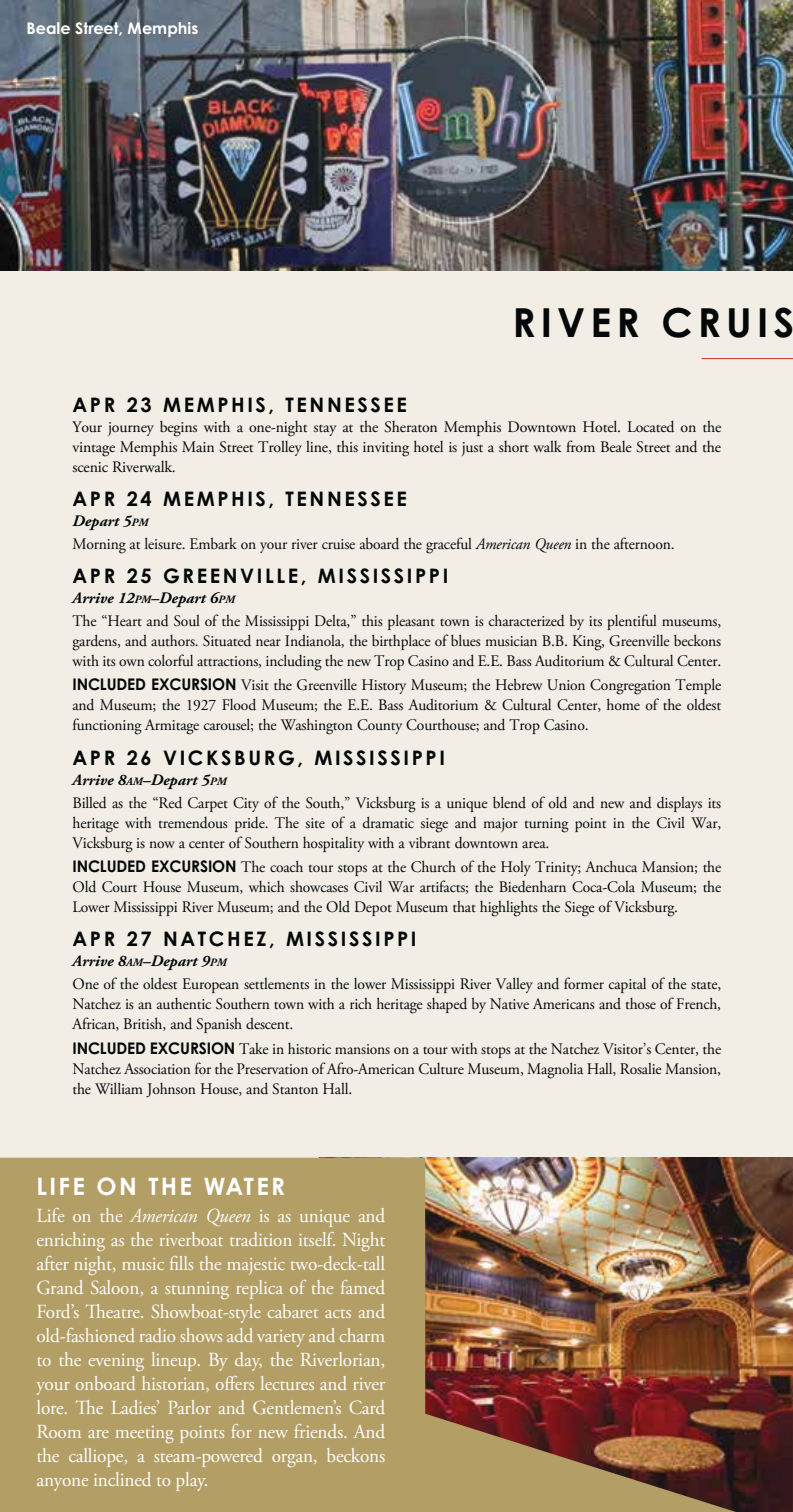
<style>
.page{position:relative;width:793px;height:1512px;background:#fff}
.page>*{position:absolute;margin:0;border:0;box-sizing:border-box;transform-origin:0 0}
.t1{font:700 40px "Century Gothic Std";letter-spacing:.13em;color:#040809}
.t2{font:700 24px "Century Gothic Std";letter-spacing:.1em;color:#fff}
.t3{font:20px/24px "Adobe Garamond Pro";letter-spacing:-.01em;color:#fff;text-align:justify;scale:.96 1}
.t4{font:700 20px "Century Gothic Std";letter-spacing:.13em;color:#040809}
.t5{font:16px/20px "Adobe Garamond Pro";letter-spacing:-.01em;color:#040809}
.t6{font:700 16px "Century Gothic Std";color:#fff}
.s1{font-weight:700;font-style:italic}
.s2{font-weight:700;font-style:italic;font-size:11.2px}
.s3{font-style:italic}
.s4{font-family:"Century Gothic Std";font-weight:700}
</style>
<div class="page">
<div style="left:0;top:0;width:792px;height:1175px;background:#f2eee5"></div>
<hr style="left:701px;top:358px;width:91px;height:1px;background:#bc3126">
<img style="left:0;top:0;width:792px;height:271px">
<img style="left:792px;top:0;width:1px;height:271px">
<img style="left:735px;top:1158px;width:57px;height:354px">
<img style="left:0;top:1158px;width:735px;height:354px">
<svg style="left:792px;top:1158px;width:1px;height:354px"></svg>
<p class="t6" style="left:26px;top:22px;width:173px">Beale Street, Memphis</p>
<h1 class="t1" style="left:512px;top:308px;width:283px">RIVER CRUIS</h1>
<p class="t4" style="left:72px;top:397px;width:336px">APR 23 MEMPHIS, TENNESSEE</p>
<p class="t5" style="left:72px;top:418px;width:650px;text-align:justify">Your journey begins with a one-night stay at the Sheraton Memphis Downtown Hotel. Located on the vintage Memphis Main Street Trolley line, this inviting hotel is just a short walk from Beale Street and the scenic Riverwalk.</p>
<p class="t4" style="left:72px;top:491px;width:336px">APR 24 MEMPHIS, TENNESSEE</p>
<p class="t5" style="left:72px;top:511px;width:603px;line-height:22.8px"><span class="s1">Depart 5</span><span class="s2">PM<br></span>Morning at leisure. Embark on your river cruise aboard the graceful <span class="s3">American Queen</span> in the afternoon.</p>
<p class="t4" style="left:72px;top:569px;width:377px">APR 25 GREENVILLE, MISSISSIPPI</p>
<p class="t5" style="left:72px;top:588px;width:649px;line-height:22.8px"><span class="s1">Arrive 12</span><span class="s2">PM</span><span class="s1">–Depart 6</span><span class="s2">PM<br></span>The “Heart and Soul of the Mississippi Delta,” this pleasant town is characterized by its plentiful museums,</p>
<p class="t5" style="left:72px;top:632px;width:650px">gardens, and authors. Situated near Indianola, the birthplace of blues musician B.B. King, Greenville beckons with its own colorful attractions, including the new Trop Casino and E.E. Bass Auditorium &amp; Cultural Center.</p>
<p class="t5" style="left:72px;top:677px;width:650px;text-align:justify"><span class="s4">INCLUDED EXCURSION</span> Visit the Greenville History Museum; the Hebrew Union Congregation Temple and Museum; the 1927 Flood Museum; the E.E. Bass Auditorium &amp; Cultural Center, home of the oldest functioning Armitage carousel; the Washington County Courthouse; and Trop Casino.</p>
<p class="t4" style="left:72px;top:750px;width:374px">APR 26 VICKSBURG, MISSISSIPPI</p>
<p class="t5" style="left:72px;top:770px;width:650px;line-height:22.8px"><span class="s1">Arrive 8</span><span class="s2">AM</span><span class="s1">–Depart 5</span><span class="s2">PM<br></span>Billed as the “Red Carpet City of the South,” Vicksburg is a unique blend of old and new and displays its</p>
<p class="t5" style="left:72px;top:814px;width:650px">heritage with tremendous pride. The site of a dramatic siege and major turning point in the Civil War,<br>Vicksburg is now a center of Southern hospitality with a vibrant downtown area.</p>
<p class="t5" style="left:72px;top:858px;width:650px;text-align:justify"><span class="s4">INCLUDED EXCURSION</span> The coach tour stops at the Church of the Holy Trinity; Anchuca Mansion; the Old Court House Museum, which showcases Civil War artifacts; the Biedenharn Coca-Cola Museum; the Lower Mississippi River Museum; and the Old Depot Museum that highlights the Siege of Vicksburg.</p>
<p class="t4" style="left:72px;top:932px;width:345px">APR 27 NATCHEZ, MISSISSIPPI</p>
<p class="t5" style="left:72px;top:951px;width:649px;line-height:22.8px"><span class="s1">Arrive 8</span><span class="s2">AM</span><span class="s1">–Depart 9</span><span class="s2">PM<br></span>One of the oldest European settlements in the lower Mississippi River Valley and former capital of the state,</p>
<p class="t5" style="left:72px;top:996px;width:649px">Natchez is an authentic Southern town with a rich heritage shaped by Native Americans and those of French,<br>African, British, and Spanish descent.</p>
<p class="t5" style="left:72px;top:1040px;width:650px;text-align:justify"><span class="s4">INCLUDED EXCURSION</span> Take in historic mansions on a tour with stops at the Natchez Visitor’s Center, the Natchez Association for the Preservation of Afro-American Culture Museum, Magnolia Hall, Rosalie Mansion, the William Johnson House, and Stanton Hall.</p>
<h2 class="t2" style="left:36px;top:1178px;width:250px">LIFE ON THE WATER</h2>
<p class="t3" style="left:36px;top:1205px;width:364px">Life on the <span class="s3">American Queen</span> is as unique and enriching as the riverboat tradition itself. Night after night, music fills the majestic two-deck-tall Grand Saloon, a stunning replica of the famed Ford’s Theatre. Showboat-style cabaret acts and old-fashioned radio shows add variety and charm to the evening lineup. By day, the Riverlorian, your onboard historian, offers lectures and river lore. The Ladies’ Parlor and Gentlemen’s Card Room are meeting points for new friends. And the calliope, a steam-powered organ, beckons anyone inclined to play.</p>
</div>
